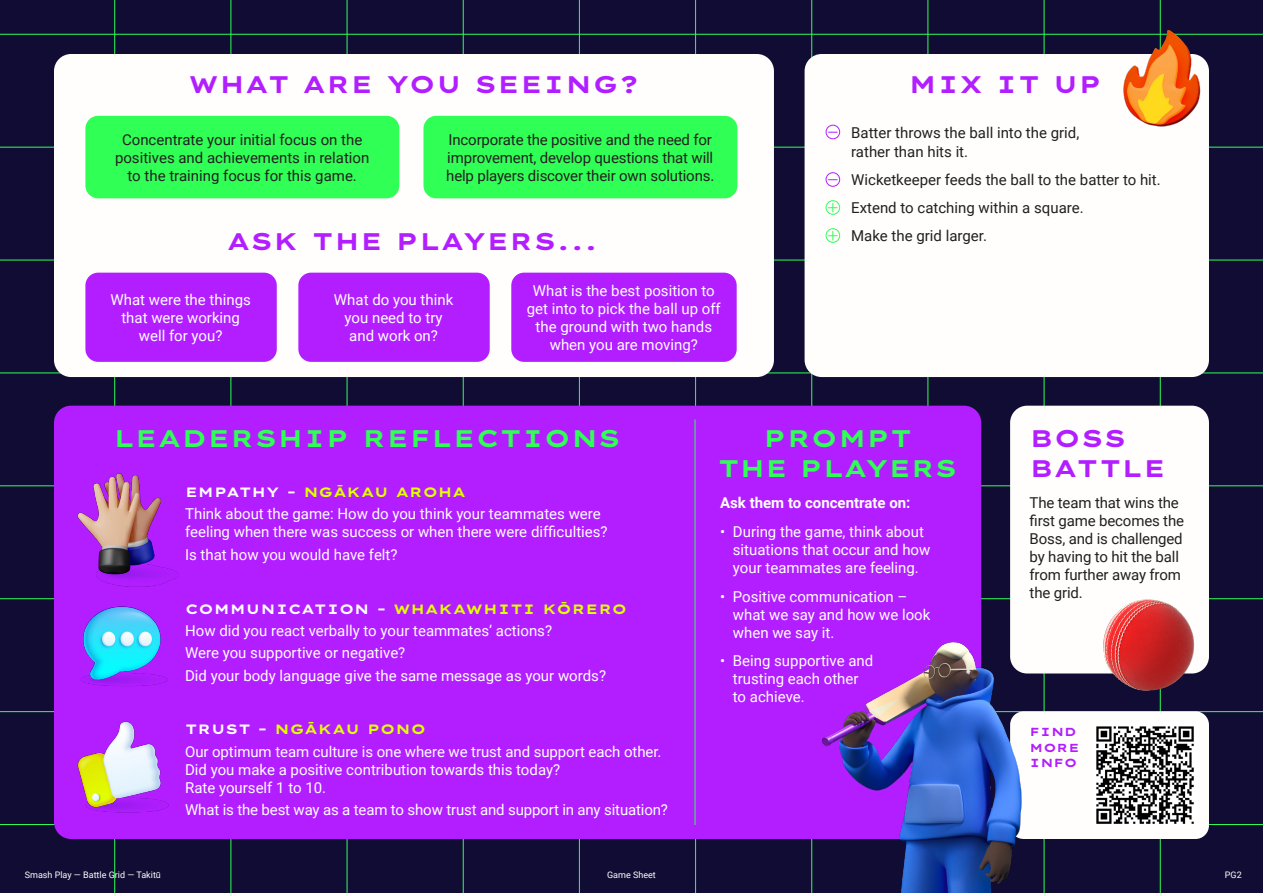
<style>
.page{position:relative;width:1263px;height:893px;background:#110c33}
.page>*{position:absolute;margin:0;border:0;box-sizing:border-box;transform-origin:0 0}
.t1{font:24px/30px "Lexend Zetta";color:#b21eff}
.t2{font:24px "Lexend Zetta";color:#30ff56}
.t3{font:24px/30px "Lexend Zetta";letter-spacing:-.02em;color:#30ff56;text-align:center}
.t4{font:15px/18px "Roboto";color:#fff}
.t5{font:15px/18px "Roboto";letter-spacing:-.01em;color:#231f20}
.t6{font:700 15px "Roboto";color:#fff}
.t7{font:13.5px "Lexend Zetta";color:#e2ff00}
.t8{font:11.7px/15.3px "Lexend Zetta";color:#b21eff}
.t9{font:9px "Roboto";color:#fffefc}
.s1{color:#fff}
.s2{font-family:"Roboto Flex"}
</style>
<div class="page">
<hr style="left:0;top:34px;width:1263px;height:1px;background:#30ff56">
<hr style="left:0;top:260px;width:1263px;height:1px;background:#30ff56">
<hr style="left:0;top:486px;width:1263px;height:1px;background:#30ff56">
<hr style="left:114px;top:0;width:1px;height:893px;background:#30ff56">
<hr style="left:811px;top:0;width:1px;height:893px;background:#30ff56">
<hr style="left:347px;top:0;width:1px;height:893px;background:#30ff56">
<hr style="left:1044px;top:0;width:1px;height:893px;background:#30ff56">
<hr style="left:579px;top:0;width:1px;height:893px;background:#30ff56">
<hr style="left:231px;top:0;width:1px;height:893px;background:#30ff56">
<hr style="left:928px;top:0;width:1px;height:893px;background:#30ff56">
<hr style="left:463px;top:0;width:1px;height:893px;background:#30ff56">
<hr style="left:1160px;top:0;width:1px;height:893px;background:#30ff56">
<hr style="left:695px;top:0;width:1px;height:893px;background:#30ff56">
<hr style="left:0;top:147px;width:1263px;height:1px;background:#30ff56">
<hr style="left:0;top:711px;width:1263px;height:1px;background:#30ff56">
<hr style="left:0;top:598px;width:1263px;height:1px;background:#30ff56">
<hr style="left:0;top:824px;width:1263px;height:1px;background:#30ff56">
<hr style="left:0;top:373px;width:1263px;height:1px;background:#30ff56">
<div style="left:54px;top:406px;width:927px;height:433px;background:#b21eff;border-radius:17px"></div>
<div style="left:804px;top:54px;width:405px;height:323px;background:#fffefc;border-radius:17px"></div>
<div style="left:1010px;top:406px;width:199px;height:267px;background:#fffefc;border-radius:17px"></div>
<div style="left:54px;top:54px;width:720px;height:323px;background:#fffefc;border-radius:17px"></div>
<div style="left:85px;top:116px;width:314px;height:82px;background:#30ff56;border-radius:13px"></div>
<div style="left:423px;top:116px;width:314px;height:82px;background:#30ff56;border-radius:13px"></div>
<hr style="left:695px;top:420px;width:1px;height:405px;background:#30ff56">
<div style="left:1010px;top:711px;width:199px;height:128px;background:#fffefc;border-radius:14px"></div>
<img style="left:1106px;top:728px;width:88px;height:96px">
<img style="left:1112px;top:18px;width:98px;height:109px">
<img style="left:811px;top:633px;width:295px;height:260px">
<img style="left:81px;top:606px;width:87px;height:81px">
<img style="left:77px;top:721px;width:92px;height:92px">
<img style="left:77px;top:473px;width:102px;height:114px">
<div style="left:85px;top:273px;width:192px;height:89px;background:#b21eff;border-radius:13px"></div>
<div style="left:298px;top:273px;width:192px;height:89px;background:#b21eff;border-radius:13px"></div>
<div style="left:511px;top:273px;width:226px;height:89px;background:#b21eff;border-radius:13px"></div>
<div style="left:826px;top:125px;width:14px;height:14px;border:1px solid #b21eff;border-radius:50%"></div>
<div style="left:826px;top:172px;width:14px;height:15px;border:1px solid #b21eff;border-radius:50%"></div>
<div style="left:826px;top:200px;width:14px;height:15px;border:1px solid #30ff56;border-radius:50%"></div>
<svg style="left:828px;top:203px;width:9px;height:9px"></svg>
<div style="left:826px;top:228px;width:14px;height:15px;border:1px solid #30ff56;border-radius:50%"></div>
<svg style="left:828px;top:231px;width:9px;height:9px"></svg>
<img style="left:1036px;top:598px;width:227px;height:130px">
<h1 class="t1" style="left:189px;top:67px;width:452px">WHAT ARE YOU SEEING?</h1>
<p class="t5" style="left:115px;top:130px;width:256px;text-align:center">Concentrate your initial focus on the positives and achievements in relation to the training focus for this game.</p>
<p class="t5" style="left:446px;top:130px;width:270px">Incorporate the positive and the need for improvement, develop questions that will help players discover their own solutions.</p>
<h1 class="t1" style="left:227px;top:224px;width:373px">ASK THE PLAYERS...</h1>
<p class="t4" style="left:111px;top:290px;width:142px;text-align:center">What were the things that were working well for you?</p>
<p class="t4" style="left:334px;top:290px;width:121px;text-align:center">What do you think you need to try and work on?</p>
<p class="t4" style="left:527px;top:281px;width:195px;text-align:center">What is the best position to get into to pick the ball up off the ground with two hands when you are moving?</p>
<h1 class="t1" style="left:908px;top:67px;width:195px">MIX IT UP</h1>
<p class="t5" style="left:851px;top:122px;width:230px;line-height:19.5px">Batter throws the ball into the grid, rather than hits it.</p>
<p class="t5" style="left:851px;top:170px;width:311px">Wicketkeeper feeds the ball to the batter to hit.</p>
<p class="t5" style="left:851px;top:198px;width:234px">Extend to catching within a square.</p>
<p class="t5" style="left:851px;top:226px;width:137px">Make the grid larger.</p>
<h1 class="t2" style="left:113px;top:419px;width:509px">LEADERSHIP REFLECTIONS</h1>
<h1 class="t3" style="left:718px;top:421px;width:241px">PROMPT<br>THE PLAYERS</h1>
<p class="t7" style="left:185px;top:481px;width:282px"><span class="s1">EMPATHY –</span> NGĀKAU AROHA</p>
<p class="t4" style="left:185px;top:504px;width:424px">Think about the game: How do you think your teammates were feeling when there was success or when there were difficulties?</p>
<p class="t4" style="left:185px;top:545px;width:214px">Is that how you would have felt?</p>
<p class="t7" style="left:185px;top:598px;width:444px"><span class="s1">COMMUNICATION –</span> WHAKAWHITI KŌRERO</p>
<p class="t4" style="left:185px;top:619px;width:422px;line-height:22.2px">How did you react verbally to your teammates’ actions?<br>Were you supportive or negative?<br>Did your body language give the same message as your words?</p>
<p class="t7" style="left:185px;top:719px;width:243px"><span class="s1">TRUST –</span> NGĀKAU PONO</p>
<p class="t4" style="left:185px;top:742px;width:478px">Our optimum team culture is one where we trust and support each other.<br>Did you make a positive contribution towards this today?<br>Rate yourself 1 to 10.</p>
<p class="t4" style="left:185px;top:800px;width:484px">What is the best way as a team to show trust and support in any situation?</p>
<p class="t6" style="left:720px;top:492px;width:192px">Ask them to concentrate on:</p>
<p class="t4" style="left:733px;top:522px;width:199px;text-indent:-13px">• During the game, think about situations that occur and how your teammates are feeling.</p>
<p class="t4" style="left:733px;top:587px;width:199px;text-indent:-13px">• Positive communication – what we say and how we look when we say it.</p>
<p class="t4" style="left:733px;top:651px;width:142px;text-indent:-13px">• Being supportive and trusting each other to achieve.</p>
<h1 class="t1" style="left:1029px;top:421px;width:138px">BOSS<br>BATTLE</h1>
<p class="t5" style="left:1029px;top:493px;width:156px">The team that wins the first game becomes the<br>Boss, and is challenged by having to hit the ball from further away from the grid.</p>
<p class="t8" style="left:1029px;top:723px;width:52px">FIND<br>MORE<br>INFO</p>
<p class="t9" style="left:25px;top:869px;width:138px">Smash Play — Battle Grid — Takit<span class="s2">ū</span></p>
<p class="t9" style="left:607px;top:869px;width:50px">Game Sheet</p>
<p class="t9" style="left:1225px;top:869px;width:18px">PG2</p>
</div>
